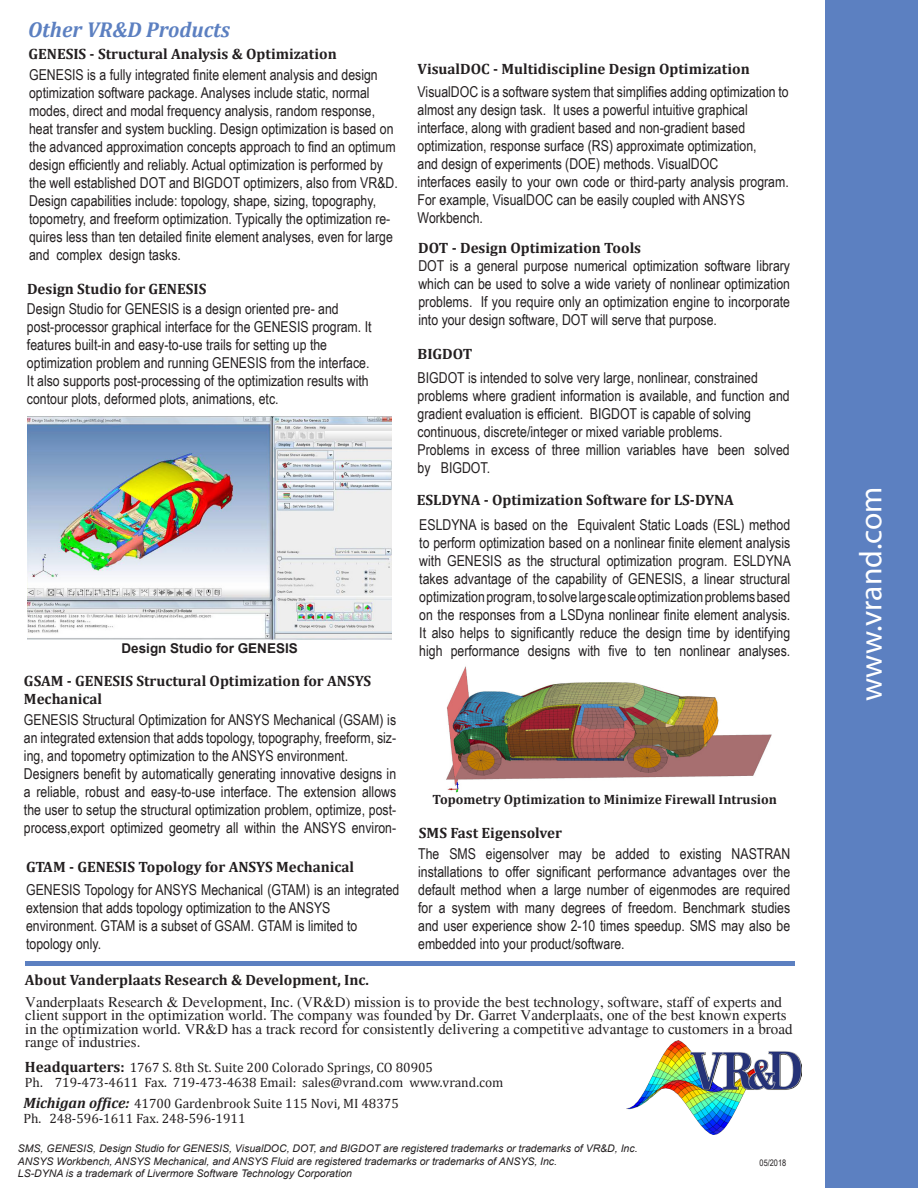
<style>
.page{position:relative;width:918px;height:1188px;background:#fff}
.page>*{position:absolute;margin:0;border:0;box-sizing:border-box;transform-origin:0 0}
.t1{font:31.5px "Myriad Pro";letter-spacing:-.005em;color:#fff}
.t2{font:italic 700 21.6px "Cambria";color:#5c80c1}
.t3{font:15px/18px "Arial Narrow";color:#231f20}
.t4{font:15px/13.5px "Times";color:#231f20}
.t5{font:700 15px/18px "Cambria";color:#231f20}
.t6{font:13.5px/15px "Cambria";color:#231f20}
.t7{font:700 13.5px "Cambria";color:#231f20}
.t8{font:700 13.5px "Arial";color:#231f20}
.t9{font:italic 10.5px/12.6px "Arial";color:#231f20}
.t10{font:10.5px "Arial Narrow";color:#231f20}
.t11{font:9px "Arial Narrow";color:#231f20}
.s1{font-weight:700;font-size:15px}
.s2{font-weight:700;font-style:italic;font-size:15px}
</style>
<div class="page">
<div style="left:825px;top:0;width:93px;height:1188px;background:#5c80c1"></div>
<img style="left:27px;top:417px;width:365px;height:222px">
<img style="left:446px;top:666px;width:326px;height:127px">
<div style="left:25px;top:961px;width:769px;height:5px;background:#5c80c1"></div>
<img style="left:626px;top:1040px;width:176px;height:94px">
<h2 class="t2" style="left:28px;top:14px;width:204px">Other VR&amp;D Products</h2>
<p class="t5" style="left:28px;top:45px;width:310px">GENESIS - Structural Analysis &amp; Optimization</p>
<p class="t3" style="left:29px;top:65px;width:370px">GENESIS is a fully integrated finite element analysis and design optimization software package. Analyses include static, normal modes, direct and modal frequency analysis, random response, heat transfer and system buckling. Design optimization is based on the advanced approximation concepts approach to find an optimum design efficiently and reliably. Actual optimization is performed by the well established DOT and BIGDOT optimizers, also from VR&amp;D.<br>Design capabilities include: topology, shape, sizing, topography, topometry, and freeform optimization. Typically the optimization re&shy;quires less than ten detailed finite element analyses, even for large and complex design tasks.</p>
<p class="t3" style="left:27px;top:299px;width:346px">Design Studio for GENESIS is a design oriented pre- and post-processor graphical interface for the GENESIS program. It features built-in and easy-to-use trails for setting up the optimization problem and running GENESIS from the interface.<br>It also supports post-processing of the optimization results with contour plots, deformed plots, animations, etc.</p>
<p class="t5" style="left:27px;top:279px;width:181px">Design Studio for GENESIS</p>
<p class="t8" style="left:121px;top:639px;width:178px">Design Studio for GENESIS</p>
<p class="t5" style="left:24px;top:672px;width:349px">GSAM - GENESIS Structural Optimization for ANSYS<br>Mechanical</p>
<p class="t3" style="left:24px;top:710px;width:374px">GENESIS Structural Optimization for ANSYS Mechanical (GSAM) is an integrated extension that adds topology, topography, freeform, siz&shy;ing, and topometry optimization to the ANSYS environment.<br>Designers benefit by automatically generating innovative designs in a reliable, robust and easy-to-use interface. The extension allows the user to setup the structural optimization problem, optimize, post&shy;process,export optimized geometry all within the ANSYS environ-</p>
<p class="t5" style="left:26px;top:857px;width:330px">GTAM - GENESIS Topology for ANSYS Mechanical</p>
<p class="t3" style="left:26px;top:880px;width:375px">GENESIS Topology for ANSYS Mechanical (GTAM) is an integrated extension that adds topology optimization to the ANSYS environment. GTAM is a subset of GSAM. GTAM is limited to topology only.</p>
<p class="t5" style="left:25px;top:971px;width:346px">About Vanderplaats Research &amp; Development, Inc.</p>
<p class="t5" style="left:418px;top:60px;width:334px">VisualDOC - Multidiscipline Design Optimization</p>
<p class="t3" style="left:418px;top:82px;width:373px">VisualDOC is a software system that simplifies adding optimization to almost any design task. It uses a powerful intuitive graphical interface, along with gradient based and non-gradient based optimization, response surface (RS) approximate optimization,<br>and design of experiments (DOE) methods. VisualDOC<br>interfaces easily to your own code or third-party analysis program.<br>For example, VisualDOC can be easily coupled with ANSYS Workbench.</p>
<p class="t5" style="left:418px;top:238px;width:224px">DOT - Design Optimization Tools</p>
<p class="t3" style="left:418px;top:256px;width:373px;text-align:justify">DOT is a general purpose numerical optimization software library which can be used to solve a wide variety of nonlinear optimization problems. If you require only an optimization engine to incorporate into your design software, DOT will serve that purpose.</p>
<p class="t5" style="left:418px;top:344px;width:56px">BIGDOT</p>
<p class="t3" style="left:418px;top:368px;width:374px">BIGDOT is intended to solve very large, nonlinear, constrained problems where gradient information is available, and function and gradient evaluation is efficient. BIGDOT is capable of solving continuous, discrete/integer or mixed variable problems.<br>Problems in excess of three million variables have been solved by BIGDOT.</p>
<p class="t5" style="left:417px;top:490px;width:319px">ESLDYNA - Optimization Software for LS-DYNA</p>
<p class="t3" style="left:419px;top:516px;width:373px;text-align:justify">ESLDYNA is based on the Equivalent Static Loads (ESL) method to perform optimization based on a nonlinear finite element analysis with GENESIS as the structural optimization program. ESLDYNA takes advantage of the capability of GENESIS, a linear structural optimization program, to solve large scale optimization problems based on the responses from a LSDyna nonlinear finite element analysis.<br>It also helps to significantly reduce the design time by identifying high performance designs with five to ten nonlinear analyses.</p>
<p class="t7" style="left:433px;top:790px;width:346px">Topometry Optimization to Minimize Firewall Intrusion</p>
<p class="t5" style="left:419px;top:824px;width:144px">SMS Fast Eigensolver</p>
<p class="t3" style="left:418px;top:844px;width:374px;text-align:justify">The SMS eigensolver may be added to existing NASTRAN installations to offer significant performance advantages over the default method when a large number of eigenmodes are required for a system with many degrees of freedom. Benchmark studies and user experience show 2-10 times speedup. SMS may also be embedded into your product/software.</p>
<p class="t4" style="left:25px;top:995px;width:769px">Vanderplaats Research &amp; Development, Inc. (VR&amp;D) mission is to provide the best technology, software, staff of experts and client support in the optimization world. The company was founded by Dr. Garret Vanderplaats, one of the best known experts in the optimization world. VR&amp;D has a track record for consistently delivering a competitive advantage to customers in a broad range of industries.</p>
<p class="t6" style="left:25px;top:1060px;width:480px"><span class="s1">Headquarters:</span> 1767 S. 8th St. Suite 200 Colorado Springs, CO 80905<br>Ph. 719-473-4611 Fax. 719-473-4638 Email: sales@vrand.com www.vrand.com</p>
<p class="t6" style="left:23px;top:1096px;width:377px"><span class="s2">Michigan office:</span> 41700 Gardenbrook Suite 115 Novi, MI 48375<br>Ph. 248-596-1611 Fax. 248-596-1911</p>
<p class="t9" style="left:18px;top:1142px;width:621px">SMS, GENESIS, Design Studio for GENESIS, VisualDOC, DOT, and BIGDOT are registered trademarks or trademarks of VR&amp;D, Inc.<br>ANSYS Workbench, ANSYS Mechanical, and ANSYS Fluid are registered trademarks or trademarks of ANSYS, Inc.<br>LS-DYNA is a trademark of Livermore Software Technology Corporation</p>
<p class="t11" style="left:760px;top:1156px;width:28px">05/2018</p>
<p class="t10" style="left:746px;top:1159px;width:33px">09/2016</p>
<h1 class="t1" style="left:852px;top:701px;width:217px;rotate:-90deg">www.vrand.com</h1>
</div>
